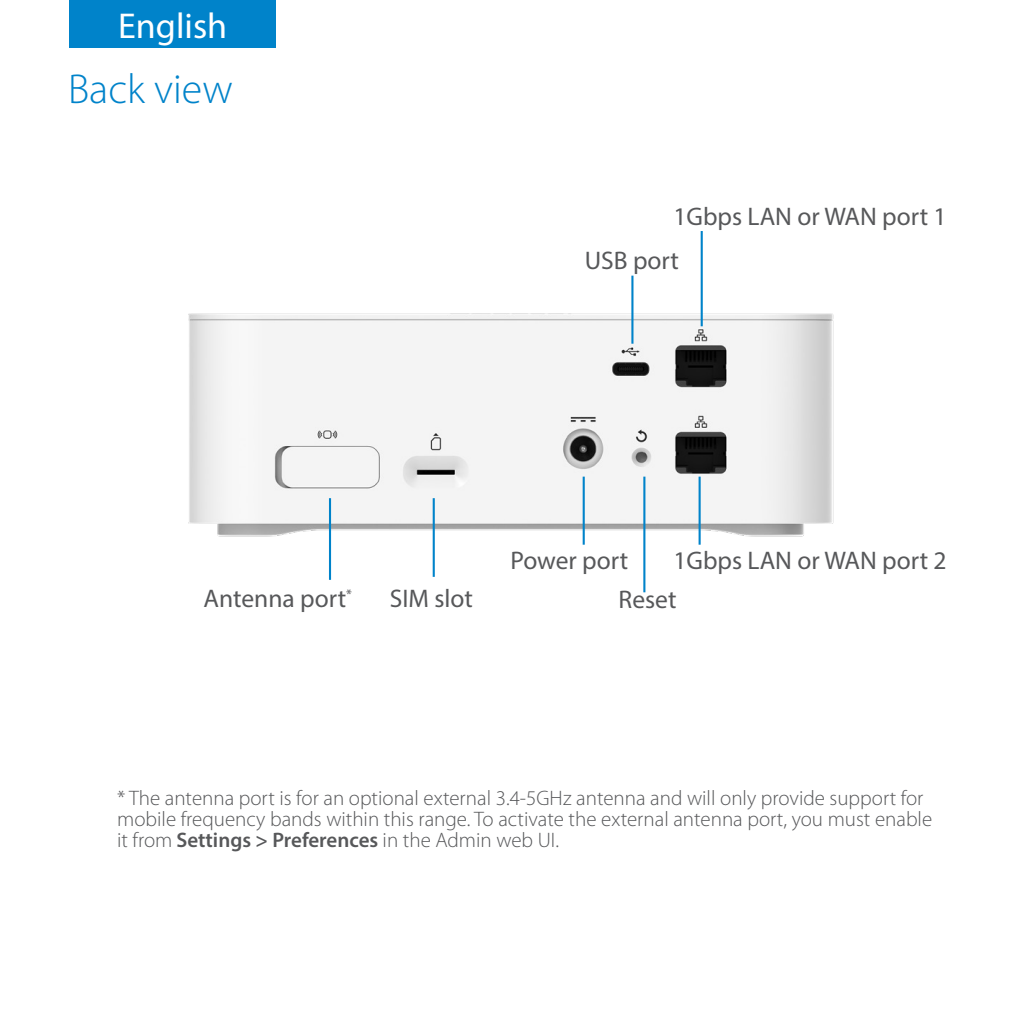
<style>
.page{position:relative;width:1021px;height:1021px;background:#fff}
.page>*{position:absolute;margin:0;border:0;box-sizing:border-box;transform-origin:0 0}
.Subhead_1{font:300 42px "Myriad Pro";color:#0083ca}
.t1{font:36px "Myriad Pro";color:#fff}
.Body_Copy_1{font:25.5px "Myriad Pro";color:#57585a}
.Body_Copy_1-2{font:300 21px/21px "Myriad Pro";color:#57585a}
.Body_Copy_1-3{font:14.1px "Myriad Pro";color:#57585a}
.s1{font-weight:600}
</style>
<div class="page">
<div style="left:70px;top:0;width:206px;height:47px;background:#0083ca"></div>
<img style="left:188px;top:231px;width:646px;height:362px">
<hr style="left:329px;top:498px;width:2px;height:82px;background:#0083ca">
<hr style="left:700px;top:231px;width:2px;height:95px;background:#0083ca">
<hr style="left:643px;top:476px;width:2px;height:116px;background:#0083ca">
<hr style="left:582px;top:476px;width:2px;height:68px;background:#0083ca">
<hr style="left:432px;top:498px;width:3px;height:79px;background:#0083ca">
<hr style="left:631px;top:275px;width:2px;height:69px;background:#0083ca">
<hr style="left:698px;top:476px;width:2px;height:68px;background:#0083ca">
<h2 class="t1" style="left:118px;top:4px;width:110px">English</h2>
<p class="Subhead_1" style="left:68px;top:66px;width:166px">Back view</p>
<p class="Body_Copy_1" style="left:673px;top:200px;width:275px">1Gbps LAN or WAN port 1</p>
<p class="Body_Copy_1" style="left:584px;top:245px;width:96px">USB port</p>
<p class="Body_Copy_1" style="left:510px;top:545px;width:119px">Power port</p>
<p class="Body_Copy_1" style="left:673px;top:545px;width:275px">1Gbps LAN or WAN port 2</p>
<p class="Body_Copy_1-3" style="left:346px;top:585px;width:7px">*</p>
<p class="Body_Copy_1" style="left:390px;top:583px;width:85px">SIM slot</p>
<p class="Body_Copy_1" style="left:204px;top:582px;width:144px">Antenna port</p>
<p class="Body_Copy_1" style="left:618px;top:584px;width:59px">Reset</p>
<p class="Body_Copy_1-2" style="left:117px;top:787px;width:816px">* The antenna port is for an optional external 3.4-5GHz antenna and will only provide support for mobile frequency bands within this range. To activate the external antenna port, you must enable it from <span class="s1">Settings &gt; Preferences</span> in the Admin web UI.</p>
</div>
